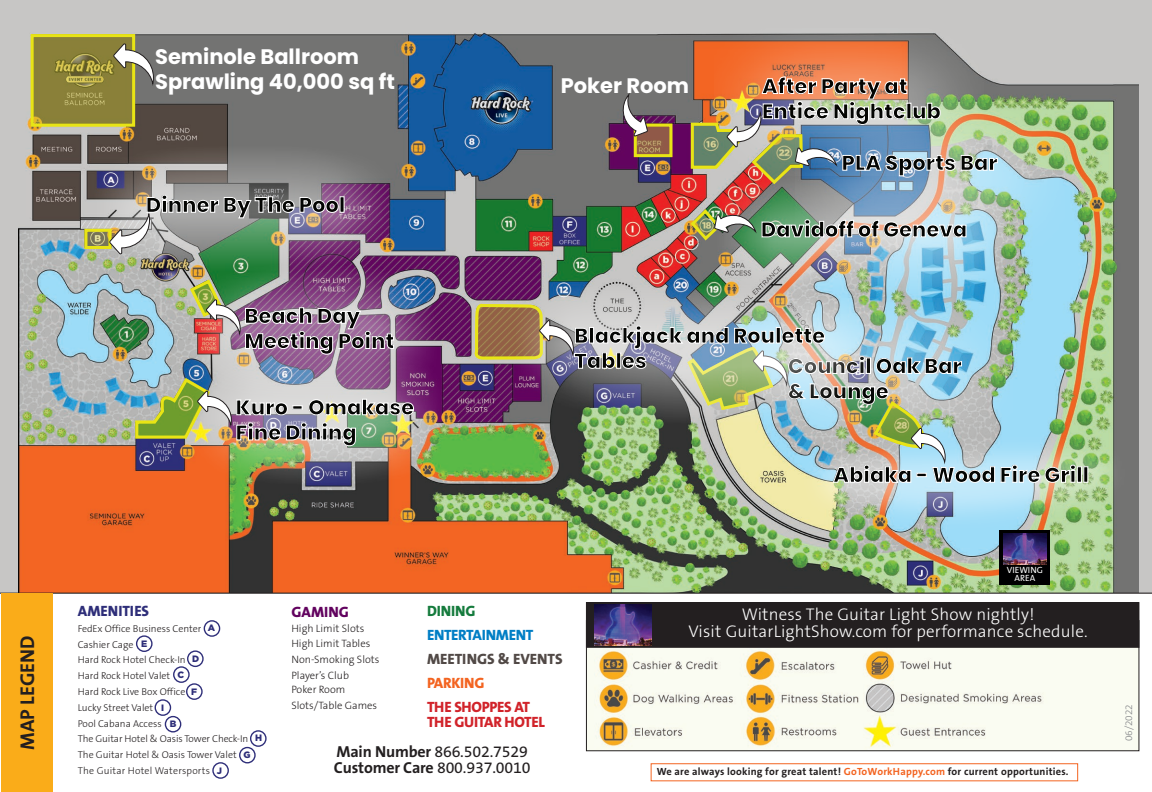
<style>
.page{position:relative;width:1152px;height:792px;background:#fff}
.page>*{position:absolute;margin:0;border:0;box-sizing:border-box;transform-origin:0 0}
.t1{font:800 21px/25.2px "Poppins";color:#040503}
.t2{font:700 21px/25.2px "Poppins";color:#fff}
.t3{font:700 20px "The Sans B7";color:#231f20}
.t4{font:300 17px/17px "The Sans B3";letter-spacing:.01em;color:#fff;text-align:center}
.t5{font:700 16px "The Sans B7";letter-spacing:-.01em;color:#231f20}
.t6{font:16px "The Sans B5 Plain";letter-spacing:-.01em;color:#231f20}
.t7{font:800 15px "The Sans B8";letter-spacing:-.02em;color:#d1232a}
.t8{font:800 15px "The Sans B8";color:#514946}
.t9{font:800 15px "The Sans B8";letter-spacing:-.02em;color:#007ec5}
.t10{font:800 15px "The Sans B8";color:#2e2e79}
.t11{font:800 15px "The Sans B8";letter-spacing:-.02em;color:#f36421}
.t12{font:800 15px "The Sans B8";color:#62035f}
.t13{font:800 15px "The Sans B8";color:#157b3d}
.t14{font:300 10.7px "The Sans B3";color:#231f20}
.t15{font:700 10.4px "The Sans B7";letter-spacing:.02em;color:#231f20}
.t16{font:300 10px/15.8px "The Sans B3";color:#231f20}
.t17{font:300 10px "The Sans B3";letter-spacing:.02em;color:#231f20}
.t18{font:300 10px "The Sans B3";color:#808285}
.t19{font:900 9.2px "Gotham";color:#2e2e79}
.t20{font:9px/7.8px "The Sans B5 Plain";color:#fff;text-align:center}
.s1{font-family:"Gotham";font-weight:900;font-size:9.2px;color:#2e2e79}
.s2{font-family:"The Sans B7";font-weight:700}
.s3{font-family:"The Sans B5 Plain";font-weight:400}
.s4{color:#f36421}
</style>
<div class="page">
<img style="left:594px;top:648px;width:539px;height:101px">
<div style="left:1px;top:0;width:1151px;height:594px;background:#c7c6c5"></div>
<img style="left:19px;top:32px;width:1119px;height:561px">
<div style="left:1000px;top:530px;width:50px;height:55px;background:#000001"></div>
<img style="left:1004px;top:545px;width:43px;height:19px">
<div style="left:651px;top:763px;width:427px;height:18px;border:1px solid #f36421"></div>
<hr style="left:1px;top:593px;width:1151px;height:1px;background:#231f20">
<div style="left:1px;top:594px;width:52px;height:198px;background:#faac19"></div>
<div style="left:586px;top:620px;width:553px;height:131px;border:1px solid #231f20"></div>
<div style="left:586px;top:603px;width:553px;height:44px;background:#231f20"></div>
<div style="left:586px;top:602px;width:553px;height:46px;border:1px solid #231f20"></div>
<img style="left:595px;top:605px;width:57px;height:40px">
<div style="left:204px;top:620px;width:16px;height:17px;border:1px solid #2e2e79;border-radius:50%"></div>
<div style="left:136px;top:635px;width:17px;height:17px;border:1px solid #2e2e79;border-radius:50%"></div>
<div style="left:155px;top:699px;width:16px;height:17px;border:1px solid #2e2e79;border-radius:50%"></div>
<div style="left:165px;top:716px;width:16px;height:17px;border:1px solid #2e2e79;border-radius:50%"></div>
<div style="left:187px;top:650px;width:17px;height:17px;border:1px solid #2e2e79;border-radius:50%"></div>
<div style="left:186px;top:683px;width:17px;height:17px;border:1px solid #2e2e79;border-radius:50%"></div>
<div style="left:173px;top:666px;width:17px;height:17px;border:1px solid #2e2e79;border-radius:50%"></div>
<div style="left:250px;top:730px;width:17px;height:17px;border:1px solid #2e2e79;border-radius:50%"></div>
<div style="left:239px;top:747px;width:17px;height:16px;border:1px solid #2e2e79;border-radius:50%"></div>
<div style="left:212px;top:762px;width:17px;height:17px;border:1px solid #2e2e79;border-radius:50%"></div>
<img style="left:178px;top:255px;width:270px;height:121px">
<img style="left:185px;top:341px;width:270px;height:154px">
<img style="left:998px;top:100px;width:67px;height:149px">
<img style="left:83px;top:138px;width:321px;height:142px">
<img style="left:714px;top:32px;width:270px;height:44px">
<img style="left:786px;top:421px;width:353px;height:124px">
<svg style="left:634px;top:124px;width:38px;height:33px"></svg>
<svg style="left:31px;top:34px;width:104px;height:93px;background:#988f36"></svg>
<svg style="left:113px;top:44px;width:41px;height:44px;background:#9b9776"></svg>
<img style="left:188px;top:278px;width:206px;height:77px">
<svg style="left:619px;top:91px;width:29px;height:46px"></svg>
<svg style="left:84px;top:229px;width:25px;height:20px"></svg>
<img style="left:134px;top:376px;width:280px;height:70px">
<img style="left:109px;top:195px;width:230px;height:59px">
<div style="left:340px;top:196px;width:4px;height:17px;border:1px solid #fff"></div>
<img style="left:689px;top:76px;width:309px;height:110px">
<div style="left:1077px;top:466px;width:5px;height:17px;border:1px solid #fff"></div>
<div style="left:1084px;top:466px;width:4px;height:17px;border:1px solid #fff"></div>
<img style="left:706px;top:158px;width:321px;height:145px">
<img style="left:689px;top:207px;width:278px;height:36px">
<img style="left:505px;top:275px;width:388px;height:28px">
<img style="left:473px;top:303px;width:603px;height:180px">
<h2 class="t3" style="left:17px;top:750px;width:116px;rotate:-90deg">MAP LEGEND</h2>
<h1 class="t2" style="left:155px;top:44px;width:241px">Seminole Ballroom<br>Sprawling 40,000 sq ft</h1>
<h1 class="t1" style="left:146px;top:192px;width:201px">Dinner By The Pool</h1>
<h1 class="t1" style="left:244px;top:303px;width:151px">Beach Day<br>Meeting Point</h1>
<h1 class="t1" style="left:236px;top:395px;width:180px">Kuro - Omakase<br>Fine Dining</h1>
<h1 class="t2" style="left:561px;top:73px;width:130px">Poker Room</h1>
<h1 class="t1" style="left:762px;top:74px;width:180px">After Party at<br>Entice Nightclub</h1>
<h1 class="t1" style="left:842px;top:150px;width:158px">PLA Sports Bar</h1>
<h1 class="t1" style="left:761px;top:217px;width:208px">Davidoff of Geneva</h1>
<h1 class="t1" style="left:574px;top:323px;width:252px">Blackjack and Roulette<br>Tables</h1>
<h1 class="t1" style="left:788px;top:354px;width:175px">Council Oak Bar &amp; Lounge</h1>
<h1 class="t1" style="left:833px;top:462px;width:257px">Abiaka - Wood Fire Grill</h1>
<p class="t20" style="left:1007px;top:567px;width:38px">VIEWING<br>AREA</p>
<h3 class="t10" style="left:78px;top:603px;width:73px">AMENITIES</h3>
<h3 class="t12" style="left:291px;top:604px;width:59px">GAMING</h3>
<h3 class="t13" style="left:427px;top:603px;width:50px">DINING</h3>
<p class="t16" style="left:78px;top:621px;width:139px">FedEx Office Business Center <span class="s1">A</span></p>
<p class="t14" style="left:291px;top:622px;width:74px">High Limit Slots</p>
<h3 class="t9" style="left:427px;top:627px;width:108px">ENTERTAINMENT</h3>
<p class="t16" style="left:78px;top:637px;width:71px">Cashier Cage <span class="s1">E</span></p>
<p class="t14" style="left:291px;top:638px;width:80px">High Limit Tables</p>
<p class="t16" style="left:78px;top:653px;width:110px">Hard Rock Hotel Check-In</p>
<p class="t14" style="left:291px;top:654px;width:90px">Non-Smoking Slots</p>
<h3 class="t8" style="left:427px;top:651px;width:137px">MEETINGS &amp; EVENTS</h3>
<p class="t19" style="left:192px;top:652px;width:9px">D</p>
<p class="t19" style="left:191px;top:685px;width:7px">F</p>
<p class="t16" style="left:78px;top:668px;width:94px">Hard Rock Hotel Valet</p>
<p class="t14" style="left:291px;top:670px;width:59px">Player’s Club</p>
<p class="t19" style="left:178px;top:668px;width:8px">C</p>
<h3 class="t11" style="left:427px;top:675px;width:59px">PARKING</h3>
<p class="t14" style="left:291px;top:684px;width:55px">Poker Room</p>
<p class="t16" style="left:78px;top:684px;width:109px">Hard Rock Live Box Office</p>
<p class="t14" style="left:291px;top:700px;width:87px">Slots/Table Games</p>
<p class="t16" style="left:78px;top:700px;width:77px">Lucky Street Valet</p>
<h3 class="t7" style="left:427px;top:699px;width:105px">THE SHOPPES AT</h3>
<p class="t19" style="left:161px;top:701px;width:5px">I</p>
<p class="t16" style="left:78px;top:716px;width:85px">Pool Cabana Access</p>
<h3 class="t7" style="left:427px;top:714px;width:119px">THE GUITAR HOTEL</h3>
<p class="t16" style="left:78px;top:732px;width:172px">The Guitar Hotel &amp; Oasis Tower Check-In<br>The Guitar Hotel &amp; Oasis Tower Valet</p>
<h3 class="t6" style="left:336px;top:743px;width:193px"><span class="s2">Main Number</span> 866.502.7529</h3>
<p class="t17" style="left:78px;top:766px;width:134px">The Guitar Hotel Watersports</p>
<h3 class="t5" style="left:334px;top:760px;width:198px">Customer Care <span class="s3">800.937.0010</span></h3>
<p class="t19" style="left:170px;top:718px;width:8px">B</p>
<p class="t19" style="left:255px;top:732px;width:9px">H</p>
<p class="t19" style="left:244px;top:748px;width:9px">G</p>
<p class="t19" style="left:217px;top:764px;width:7px">J</p>
<h3 class="t4" style="left:689px;top:607px;width:401px">Witness The Guitar Light Show nightly!<br>Visit GuitarLightShow.com for performance schedule.</h3>
<p class="t15" style="left:657px;top:766px;width:413px">We are always looking for great talent! <span class="s4">GoToWorkHappy.com</span> for current opportunities.</p>
<p class="t18" style="left:1124px;top:741px;width:39px;rotate:-90deg">06/2022</p>
</div>
